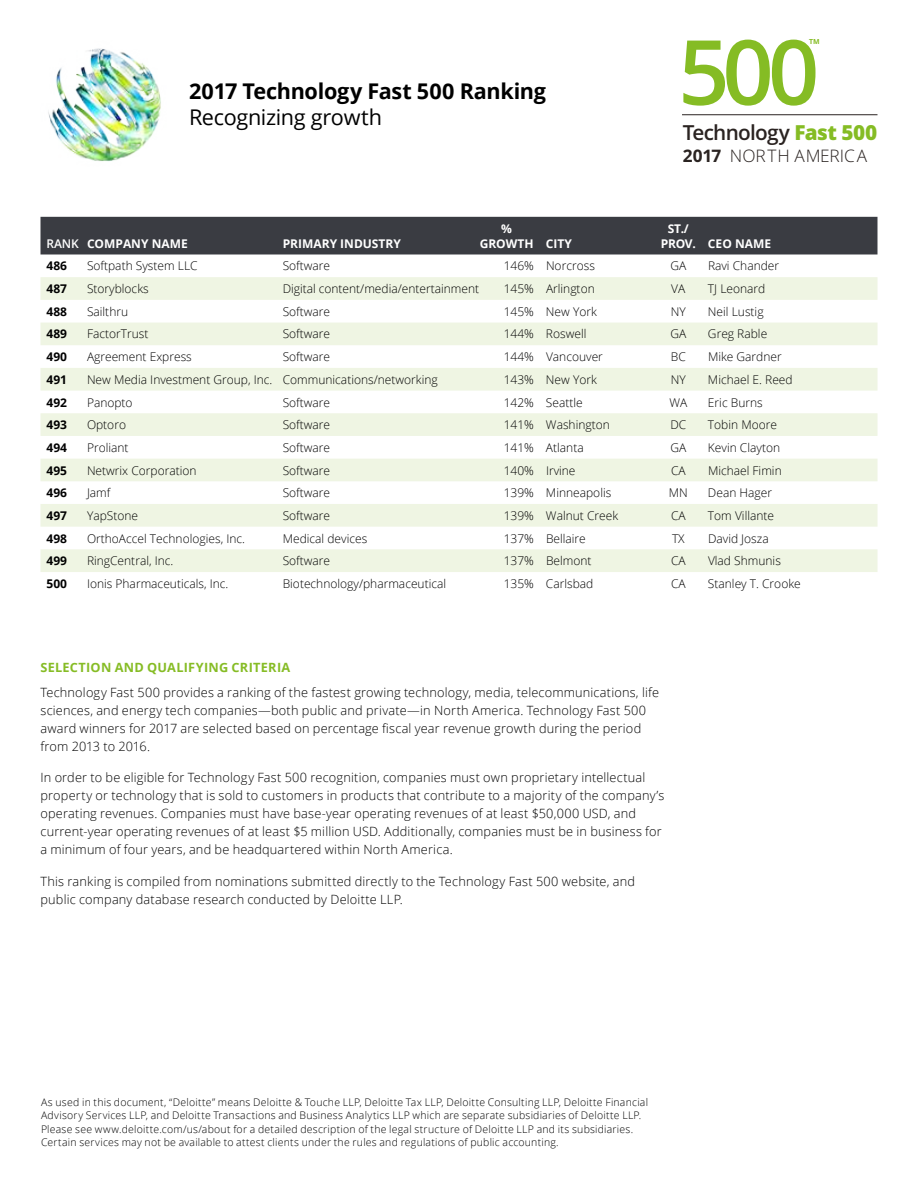
<style>
.page{position:relative;width:918px;height:1188px;background:#fff}
.page>*{position:absolute;margin:0;border:0;box-sizing:border-box;transform-origin:0 0}
.t1{font:600 89.85px "Open Sans";color:#85bc24}
.t2{font:700 21.6px "Open Sans";letter-spacing:-.01em;color:#000}
.t3{font:21.6px "Open Sans";letter-spacing:-.015em;color:#000}
.t4{font:600 20.7px "Open Sans";letter-spacing:-.035em;color:#2a2321}
.t5{font:300 17.25px "Open Sans";color:#2a2321}
.t6{font:300 12.75px/18px "Open Sans";letter-spacing:.015em;color:#000}
.t7{font:700 12.75px "Open Sans";letter-spacing:.02em;color:#86bc25}
.t8{font:300 12px "Open Sans";color:#000}
.t9{font:700 12px/15px "Open Sans";color:#fff}
.t10{font:700 12px "Open Sans";color:#000}
.t11{font:300 10.5px/13.5px "Open Sans";letter-spacing:.02em;color:#000}
.t12{font:700 6.9px "Open Sans";color:#85bc24}
.s1{font-weight:800;color:#85bc24}
.s2{font-weight:700}
.s3{font-weight:600}
</style>
<div class="page">
<hr style="left:682px;top:114px;width:196px;height:1px;background:#2a2321">
<img style="left:48px;top:48px;width:113px;height:113px">
<div style="left:40px;top:217px;width:838px;height:37px;background:#3a3c42"></div>
<svg style="left:40px;top:277px;width:838px;height:295px;fill:#eff5e3"></svg>
<h2 class="t2" style="left:189px;top:82px;width:359px">2017 Technology Fast 500 Ranking</h2>
<h2 class="t3" style="left:189px;top:109px;width:195px">Recognizing growth</h2>
<p class="t12" style="left:809px;top:38px;width:12px">TM</p>
<h1 class="t1" style="left:678px;top:36px;width:143px">500</h1>
<h3 class="t4" style="left:683px;top:124px;width:196px">Technology <span class="s1">Fast 500</span></h3>
<h3 class="t5" style="left:683px;top:146px;width:186px"><span class="s2">2017</span> NORTH AMERICA</h3>
<p class="t9" style="left:46px;top:237px;width:143px"><span class="s3">RANK</span> COMPANY NAME</p>
<p class="t9" style="left:283px;top:237px;width:120px">PRIMARY INDUSTRY</p>
<p class="t9" style="left:480px;top:222px;width:94px;text-indent:22px">%<br>GROWTH CITY</p>
<p class="t9" style="left:661px;top:222px;width:112px;text-indent:7px">ST./<br>PROV. CEO NAME</p>
<p class="t10" style="left:46px;top:261px;width:22px">486</p>
<p class="t8" style="left:87px;top:261px;width:112px">Softpath System LLC</p>
<p class="t8" style="left:283px;top:261px;width:49px">Software</p>
<p class="t8" style="left:504px;top:261px;width:93px">146% Norcross</p>
<p class="t8" style="left:670px;top:261px;width:17px">GA</p>
<p class="t8" style="left:708px;top:261px;width:73px">Ravi Chander</p>
<p class="t10" style="left:46px;top:284px;width:22px">487</p>
<p class="t8" style="left:87px;top:284px;width:63px">Storyblocks</p>
<p class="t8" style="left:283px;top:284px;width:198px">Digital content/media/entertainment</p>
<p class="t8" style="left:504px;top:284px;width:93px">145% Arlington</p>
<p class="t8" style="left:671px;top:284px;width:16px">VA</p>
<p class="t8" style="left:708px;top:284px;width:59px">TJ Leonard</p>
<p class="t10" style="left:46px;top:307px;width:22px">488</p>
<p class="t8" style="left:87px;top:307px;width:43px">Sailthru</p>
<p class="t8" style="left:283px;top:307px;width:49px">Software</p>
<p class="t8" style="left:504px;top:307px;width:95px">145% New York</p>
<p class="t8" style="left:671px;top:307px;width:16px">NY</p>
<p class="t8" style="left:708px;top:307px;width:57px">Neil Lustig</p>
<p class="t10" style="left:46px;top:329px;width:22px">489</p>
<p class="t8" style="left:87px;top:329px;width:63px">FactorTrust</p>
<p class="t8" style="left:283px;top:329px;width:49px">Software</p>
<p class="t8" style="left:504px;top:329px;width:84px">144% Roswell</p>
<p class="t8" style="left:670px;top:329px;width:17px">GA</p>
<p class="t8" style="left:708px;top:329px;width:61px">Greg Rable</p>
<p class="t10" style="left:46px;top:352px;width:22px">490</p>
<p class="t8" style="left:87px;top:352px;width:106px">Agreement Express</p>
<p class="t8" style="left:283px;top:352px;width:49px">Software</p>
<p class="t8" style="left:504px;top:352px;width:101px">144% Vancouver</p>
<p class="t8" style="left:671px;top:352px;width:16px">BC</p>
<p class="t8" style="left:708px;top:352px;width:75px">Mike Gardner</p>
<p class="t10" style="left:46px;top:375px;width:22px">491</p>
<p class="t8" style="left:87px;top:375px;width:352px">New Media Investment Group, Inc. Communications/networking</p>
<p class="t8" style="left:504px;top:375px;width:95px">143% New York</p>
<p class="t8" style="left:671px;top:375px;width:16px">NY</p>
<p class="t8" style="left:708px;top:375px;width:86px">Michael E. Reed</p>
<p class="t10" style="left:46px;top:397px;width:22px">492</p>
<p class="t8" style="left:87px;top:397px;width:47px">Panopto</p>
<p class="t8" style="left:283px;top:397px;width:49px">Software</p>
<p class="t8" style="left:504px;top:397px;width:81px">142% Seattle</p>
<p class="t8" style="left:669px;top:397px;width:19px">WA</p>
<p class="t8" style="left:708px;top:397px;width:56px">Eric Burns</p>
<p class="t10" style="left:46px;top:420px;width:22px">493</p>
<p class="t8" style="left:87px;top:420px;width:41px">Optoro</p>
<p class="t8" style="left:283px;top:420px;width:49px">Software</p>
<p class="t8" style="left:504px;top:420px;width:108px">141% Washington</p>
<p class="t8" style="left:670px;top:420px;width:17px">DC</p>
<p class="t8" style="left:708px;top:420px;width:71px">Tobin Moore</p>
<p class="t10" style="left:46px;top:443px;width:22px">494</p>
<p class="t8" style="left:87px;top:443px;width:43px">Proliant</p>
<p class="t8" style="left:283px;top:443px;width:49px">Software</p>
<p class="t8" style="left:504px;top:443px;width:81px">141% Atlanta</p>
<p class="t8" style="left:670px;top:443px;width:17px">GA</p>
<p class="t8" style="left:708px;top:443px;width:74px">Kevin Clayton</p>
<p class="t10" style="left:46px;top:465px;width:22px">495</p>
<p class="t8" style="left:87px;top:465px;width:111px">Netwrix Corporation</p>
<p class="t8" style="left:283px;top:465px;width:49px">Software</p>
<p class="t8" style="left:504px;top:465px;width:73px">140% Irvine</p>
<p class="t8" style="left:671px;top:465px;width:16px">CA</p>
<p class="t8" style="left:708px;top:465px;width:75px">Michael Fimin</p>
<p class="t10" style="left:46px;top:488px;width:22px">496</p>
<p class="t8" style="left:87px;top:488px;width:25px">Jamf</p>
<p class="t8" style="left:283px;top:488px;width:49px">Software</p>
<p class="t8" style="left:504px;top:488px;width:109px">139% Minneapolis</p>
<p class="t8" style="left:669px;top:488px;width:21px">MN</p>
<p class="t8" style="left:708px;top:488px;width:66px">Dean Hager</p>
<p class="t10" style="left:46px;top:511px;width:22px">497</p>
<p class="t8" style="left:87px;top:511px;width:53px">YapStone</p>
<p class="t8" style="left:283px;top:511px;width:49px">Software</p>
<p class="t8" style="left:504px;top:511px;width:116px">139% Walnut Creek</p>
<p class="t8" style="left:671px;top:511px;width:16px">CA</p>
<p class="t8" style="left:708px;top:511px;width:68px">Tom Villante</p>
<p class="t10" style="left:46px;top:533px;width:22px">498</p>
<p class="t8" style="left:87px;top:533px;width:160px">OrthoAccel Technologies, Inc.</p>
<p class="t8" style="left:283px;top:533px;width:86px">Medical devices</p>
<p class="t8" style="left:504px;top:533px;width:84px">137% Bellaire</p>
<p class="t8" style="left:672px;top:533px;width:14px">TX</p>
<p class="t8" style="left:708px;top:533px;width:62px">David Josza</p>
<p class="t10" style="left:46px;top:556px;width:22px">499</p>
<p class="t8" style="left:87px;top:556px;width:88px">RingCentral, Inc.</p>
<p class="t8" style="left:283px;top:556px;width:49px">Software</p>
<p class="t8" style="left:504px;top:556px;width:89px">137% Belmont</p>
<p class="t8" style="left:671px;top:556px;width:16px">CA</p>
<p class="t8" style="left:708px;top:556px;width:74px">Vlad Shmunis</p>
<p class="t10" style="left:46px;top:579px;width:22px">500</p>
<p class="t8" style="left:87px;top:579px;width:143px">Ionis Pharmaceuticals, Inc.</p>
<p class="t8" style="left:283px;top:579px;width:165px">Biotechnology/pharmaceutical</p>
<p class="t8" style="left:504px;top:579px;width:91px">135% Carlsbad</p>
<p class="t8" style="left:671px;top:579px;width:16px">CA</p>
<p class="t8" style="left:708px;top:579px;width:94px">Stanley T. Crooke</p>
<p class="t7" style="left:40px;top:662px;width:251px">SELECTION AND QUALIFYING CRITERIA</p>
<p class="t6" style="left:40px;top:685px;width:620px">Technology Fast 500 provides a ranking of the fastest growing technology, media, telecommunications, life sciences, and energy tech companies—both public and private—in North America. Technology Fast 500 award winners for 2017 are selected based on percentage fiscal year revenue growth during the period from 2013 to 2016.</p>
<p class="t6" style="left:40px;top:770px;width:625px">In order to be eligible for Technology Fast 500 recognition, companies must own proprietary intellectual property or technology that is sold to customers in products that contribute to a majority of the company’s operating revenues. Companies must have base-year operating revenues of at least $50,000 USD, and current-year operating revenues of at least $5 million USD. Additionally, companies must be in business for a minimum of four years, and be headquartered within North America.</p>
<p class="t6" style="left:40px;top:874px;width:596px">This ranking is compiled from nominations submitted directly to the Technology Fast 500 website, and public company database research conducted by Deloitte LLP.</p>
<p class="t11" style="left:41px;top:1096px;width:609px">As used in this document, “Deloitte” means Deloitte &amp; Touche LLP, Deloitte Tax LLP, Deloitte Consulting LLP, Deloitte Financial Advisory Services LLP, and Deloitte Transactions and Business Analytics LLP which are separate subsidiaries of Deloitte LLP.<br>Please see www.deloitte.com/us/about for a detailed description of the legal structure of Deloitte LLP and its subsidiaries.<br>Certain services may not be available to attest clients under the rules and regulations of public accounting.</p>
</div>
